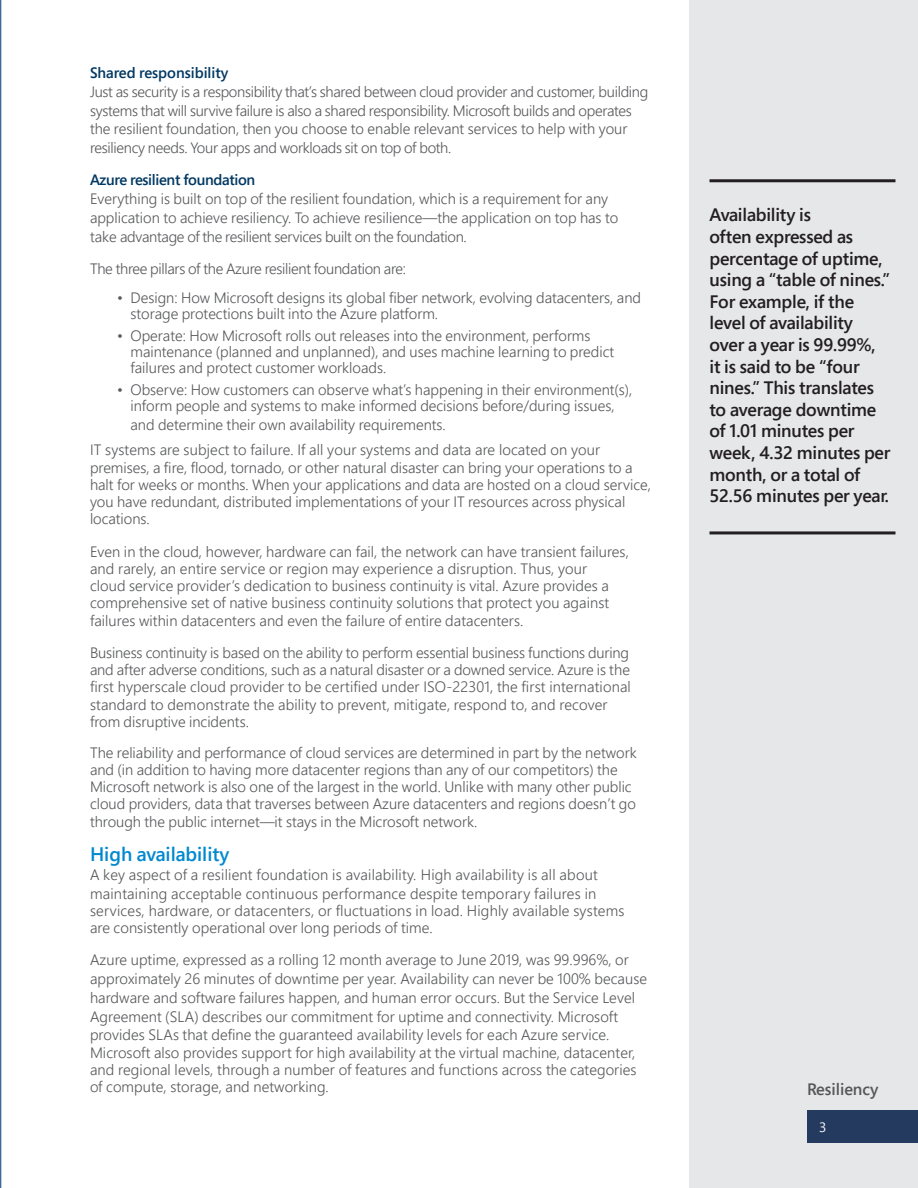
<style>
.page{position:relative;width:918px;height:1188px;background:#fff}
.page>*{position:absolute;margin:0;border:0;box-sizing:border-box;transform-origin:0 0}
.Section_Header{font:600 19.5px "Segoe Pro Display";color:#0089cf}
.Section_Header-2{font:600 18px/21.6px "Segoe Pro Display";letter-spacing:-.01em;color:#231f20}
.Section_Header-3{font:600 16.5px "Segoe Pro Display";color:#57585a}
.Section_Header-4{font:300 15px/17.2px "Segoe Pro Display";color:#57585a}
.Section_Header-5{font:300 15px/18.8px "Segoe Pro Display";letter-spacing:-.02em;color:#57585a}
.t1{font:13.5px "Segoe Pro Display";color:#fff}
.s1{font-weight:600;color:#003863}
</style>
<div class="page">
<div style="left:689px;top:0;width:229px;height:1188px;background:#e6e7e9"></div>
<div style="left:807px;top:1111px;width:111px;height:32px;background:#243a5e"></div>
<hr style="left:0;top:0;width:1px;height:1188px;background:#013778">
<hr style="left:710px;top:531px;width:186px;height:3px;background:#231f20">
<hr style="left:710px;top:179px;width:186px;height:3px;background:#231f20">
<p class="Section_Header-5" style="left:90px;top:63px;width:560px"><span class="s1">Shared responsibility<br></span>Just as security is a responsibility that’s shared between cloud provider and customer, building systems that will survive failure is also a shared responsibility. Microsoft builds and operates the resilient foundation, then you choose to enable relevant services to help with your resiliency needs. Your apps and workloads sit on top of both.</p>
<p class="Section_Header-4" style="left:90px;top:170px;width:530px;line-height:18.8px"><span class="s1">Azure resilient foundation<br></span>Everything is built on top of the resilient foundation, which is a requirement for any application to achieve resiliency. To achieve resilience—the application on top has to take advantage of the resilient services built on the foundation.</p>
<p class="Section_Header-5" style="left:90px;top:259px;width:318px">The three pillars of the Azure resilient foundation are:</p>
<p class="Section_Header-4" style="left:130px;top:290px;width:512px;line-height:15.8px;text-indent:-14px">• Design: How Microsoft designs its global fiber network, evolving datacenters, and storage protections built into the Azure platform.</p>
<p class="Section_Header-4" style="left:130px;top:328px;width:485px;line-height:15.8px;text-indent:-14px">• Operate: How Microsoft rolls out releases into the environment, performs maintenance (planned and unplanned), and uses machine learning to predict failures and protect customer workloads.</p>
<p class="Section_Header-4" style="left:117px;top:382px;width:517px;line-height:15.8px;text-align:center">• Observe: How customers can observe what’s happening in their environment(s), inform people and systems to make informed decisions before/during issues,</p>
<p class="Section_Header-4" style="left:130px;top:416px;width:317px">and determine their own availability requirements.</p>
<p class="Section_Header-4" style="left:90px;top:441px;width:562px">IT systems are subject to failure. If all your systems and data are located on your premises, a fire, flood, tornado, or other natural disaster can bring your operations to a halt for weeks or months. When your applications and data are hosted on a cloud service, you have redundant, distributed implementations of your IT resources across physical locations.</p>
<p class="Section_Header-4" style="left:90px;top:542px;width:540px">Even in the cloud, however, hardware can fail, the network can have transient failures, and rarely, an entire service or region may experience a disruption. Thus, your<br>cloud service provider’s dedication to business continuity is vital. Azure provides a comprehensive set of native business continuity solutions that protect you against failures within datacenters and even the failure of entire datacenters.</p>
<p class="Section_Header-4" style="left:90px;top:644px;width:542px">Business continuity is based on the ability to perform essential business functions during and after adverse conditions, such as a natural disaster or a downed service. Azure is the first hyperscale cloud provider to be certified under ISO-22301, the first international standard to demonstrate the ability to prevent, mitigate, respond to, and recover from disruptive incidents.</p>
<p class="Section_Header-4" style="left:90px;top:743px;width:548px">The reliability and performance of cloud services are determined in part by the network and (in addition to having more datacenter regions than any of our competitors) the Microsoft network is also one of the largest in the world. Unlike with many other public cloud providers, data that traverses between Azure datacenters and regions doesn’t go through the public internet—it stays in the Microsoft network.</p>
<p class="Section_Header" style="left:90px;top:841px;width:141px">High availability</p>
<p class="Section_Header-4" style="left:90px;top:865px;width:509px;line-height:18.8px">A key aspect of a resilient foundation is availability. High availability is all about maintaining acceptable continuous performance despite temporary failures in</p>
<p class="Section_Header-4" style="left:90px;top:902px;width:536px">services, hardware, or datacenters, or fluctuations in load. Highly available systems are consistently operational over long periods of time.</p>
<p class="Section_Header-4" style="left:90px;top:950px;width:559px;line-height:18.8px">Azure uptime, expressed as a rolling 12 month average to June 2019, was 99.996%, or approximately 26 minutes of downtime per year. Availability can never be 100% because hardware and software failures happen, and human error occurs. But the Service Level Agreement (SLA) describes our commitment for uptime and connectivity. Microsoft provides SLAs that define the guaranteed availability levels for each Azure service.</p>
<p class="Section_Header-4" style="left:90px;top:1043px;width:548px;text-align:justify">Microsoft also provides support for high availability at the virtual machine, datacenter, and regional levels, through a number of features and functions across the categories of compute, storage, and networking.</p>
<p class="Section_Header-2" style="left:710px;top:204px;width:182px">Availability is<br>often expressed as percentage of uptime, using a “table of nines.”<br>For example, if the level of availability over a year is 99.99%, it is said to be “four nines.” This translates to average downtime of 1.01 minutes per week, 4.32 minutes per month, or a total of<br>52.56 minutes per year.</p>
<p class="Section_Header-3" style="left:807px;top:1077px;width:73px">Resiliency</p>
<p class="t1" style="left:819px;top:1118px;width:9px">3</p>
</div>
